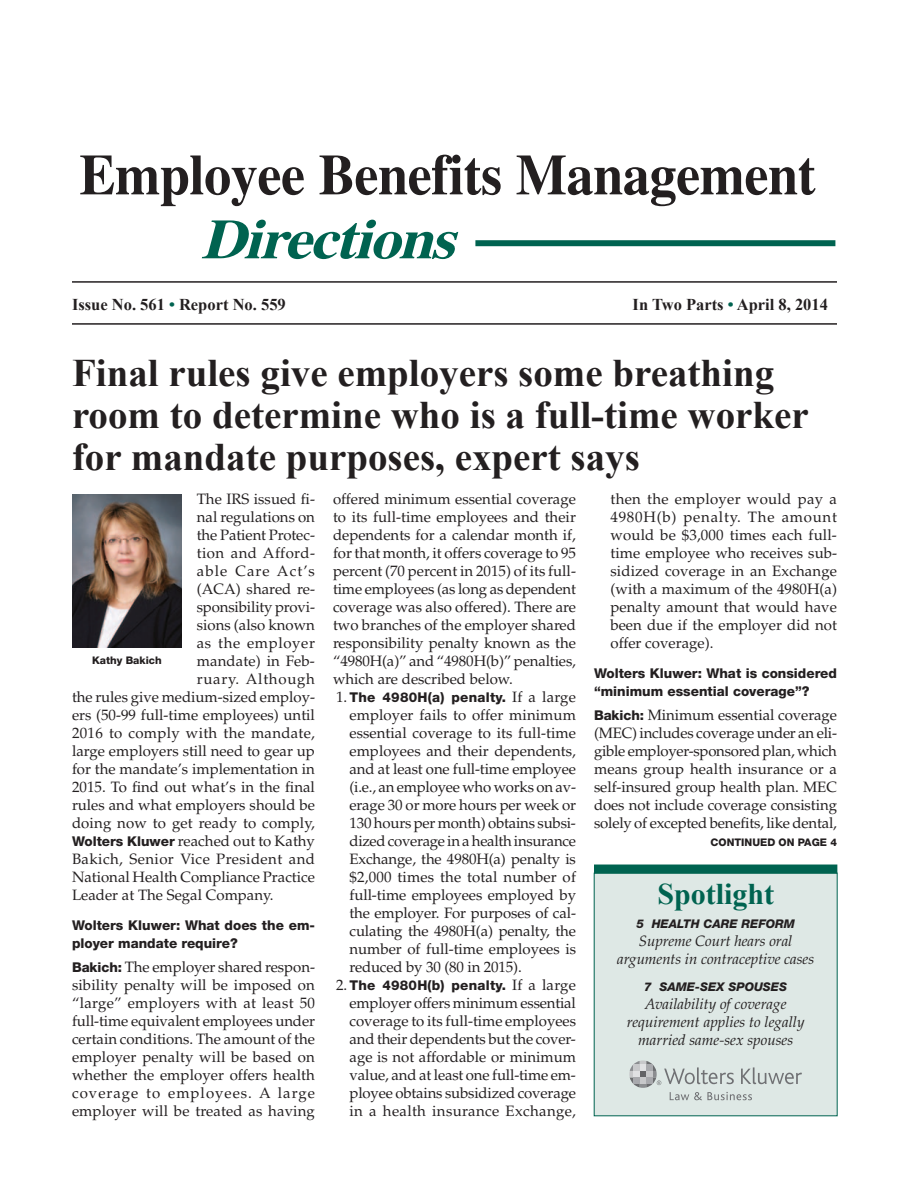
<style>
.page{position:relative;width:918px;height:1188px;background:#fff}
.page>*{position:absolute;margin:0;border:0;box-sizing:border-box;transform-origin:0 0}
.t1{font:700 39px/42px "Times New Roman";color:#231f20}
.t2{font:700 30px "Times New Roman";color:#006350}
.t3{font:700 16.5px "Times New Roman";color:#231f20}
.t4{font:15px/18px "Palatino";color:#231f20;text-align:justify}
.t5{font:italic 15px/18px "Palatino";color:#231f20;text-align:center}
.t6{font:15px "Palatino";letter-spacing:.03em;color:#231f20}
.t7{font:15px "Palatino";letter-spacing:.02em;color:#231f20}
.t8{font:15px "Palatino";letter-spacing:.05em;color:#231f20}
.t9{font:15px "Palatino";letter-spacing:.07em;color:#231f20}
.t10{font:15px "Palatino";letter-spacing:.04em;color:#231f20}
.t11{font:800 13.5px/18px "Helvetica Neue";color:#231f20}
.t12{font:800 13.5px "Helvetica Neue";letter-spacing:.02em;color:#231f20}
.t13{font:italic 800 12px "Helvetica Neue";color:#231f20}
.t14{font:800 10.5px "Helvetica Neue";color:#231f20}
.s1{color:#006350}
.s2{font-family:"Helvetica Neue";font-weight:800;font-size:13.5px}
.s3{font-family:"Palatino";font-weight:400;font-size:15px}
</style>
<div class="page">
<hr style="left:72px;top:281px;width:765px;height:2px;background:#231f20">
<hr style="left:72px;top:323px;width:765px;height:2px;background:#231f20">
<svg style="left:202px;top:220px;width:256px;height:39px"></svg>
<svg style="left:80px;top:156px;width:224px;height:50px"></svg>
<svg style="left:320px;top:155px;width:181px;height:40px"></svg>
<svg style="left:517px;top:156px;width:299px;height:50px"></svg>
<div style="left:475px;top:240px;width:360px;height:6px;background:#006350"></div>
<div style="left:594px;top:873px;width:243px;height:243px;background:#dee8e5"></div>
<div style="left:594px;top:865px;width:243px;height:9px;background:#006350"></div>
<svg style="left:629px;top:1060px;width:173px;height:40px"></svg>
<img style="left:72px;top:494px;width:110px;height:154px">
<p class="t3" style="left:72px;top:295px;width:215px">Issue No. 561 <span class="s1">•</span> Report No. 559</p>
<p class="t3" style="left:633px;top:295px;width:197px">In Two Parts <span class="s1">•</span> April 8, 2014</p>
<h1 class="t1" style="left:72px;top:352px;width:738px">Final rules give employers some breathing room to determine who is a full-time worker for mandate purposes, expert says</h1>
<p class="t4" style="left:197px;top:492px;width:120px">The IRS issued fi-</p>
<p class="t4" style="left:197px;top:510px;width:120px">nal regulations on</p>
<p class="t4" style="left:197px;top:528px;width:120px">the Patient Protec-</p>
<p class="t6" style="left:197px;top:547px;width:120px">tion and Afford-</p>
<p class="t9" style="left:197px;top:565px;width:120px">able Care Act’s</p>
<p class="t4" style="left:197px;top:582px;width:120px">(ACA) shared re-</p>
<p class="t4" style="left:197px;top:600px;width:120px">sponsibility provi-</p>
<p class="t4" style="left:197px;top:618px;width:120px">sions (also known</p>
<p class="t10" style="left:197px;top:637px;width:120px">as the employer</p>
<p class="t4" style="left:197px;top:654px;width:120px">mandate) in Feb-</p>
<p class="t8" style="left:197px;top:673px;width:120px">ruary. Although</p>
<p class="t4" style="left:72px;top:690px;width:245px">the rules give medium-sized employ-</p>
<p class="t4" style="left:72px;top:708px;width:245px">ers (50-99 full-time employees) until</p>
<p class="t7" style="left:72px;top:727px;width:244px">2016 to comply with the mandate,</p>
<p class="t4" style="left:72px;top:744px;width:245px">large employers still need to gear up</p>
<p class="t4" style="left:72px;top:762px;width:245px">for the mandate’s implementation in</p>
<p class="t4" style="left:72px;top:780px;width:244px">2015. To find out what’s in the final</p>
<p class="t4" style="left:72px;top:798px;width:244px">rules and what employers should be</p>
<p class="t4" style="left:72px;top:816px;width:244px">doing now to get ready to comply,</p>
<p class="t4" style="left:72px;top:834px;width:245px"><span class="s2">Wolters Kluwer</span> reached out to Kathy</p>
<p class="t6" style="left:72px;top:853px;width:245px">Bakich, Senior Vice President and</p>
<p class="t4" style="left:72px;top:870px;width:245px">National Health Compliance Practice</p>
<p class="t4" style="left:72px;top:888px;width:203px">Leader at The Segal Company.</p>
<p class="t11" style="left:72px;top:917px;width:245px">Wolters Kluwer: What does the em&shy;ployer mandate require?</p>
<p class="t4" style="left:72px;top:960px;width:245px"><span class="s2">Bakich:</span> The employer shared respon&shy;sibility penalty will be imposed on “large” employers with at least 50 full-time equivalent employees under certain conditions. The amount of the employer penalty will be based on whether the employer offers health coverage to employees. A large employer will be treated as having</p>
<p class="t4" style="left:333px;top:492px;width:245px">offered minimum essential coverage to its full-time employees and their dependents for a calendar month if, for that month, it offers coverage to 95 percent (70 percent in 2015) of its full&shy;time employees (as long as dependent coverage was also offered). There are two branches of the employer shared responsibility penalty known as the “4980H(a)” and “4980H(b)” penalties, which are described below.</p>
<p class="t12" style="left:336px;top:692px;width:242px"><span class="s3">1.</span> The 4980H(a) penalty. <span class="s3">If a large</span></p>
<p class="t4" style="left:350px;top:708px;width:228px">employer fails to offer minimum essential coverage to its full-time employees and their dependents, and at least one full-time employee (i.e., an employee who works on av&shy;erage 30 or more hours per week or 130 hours per month) obtains subsi&shy;dized coverage in a health insurance Exchange, the 4980H(a) penalty is $2,000 times the total number of full-time employees employed by the employer. For purposes of cal&shy;culating the 4980H(a) penalty, the number of full-time employees is reduced by 30 (80 in 2015).</p>
<p class="t12" style="left:336px;top:980px;width:241px"><span class="s3">2.</span> The 4980H(b) penalty. <span class="s3">If a large</span></p>
<p class="t4" style="left:350px;top:996px;width:228px">employer offers minimum essential coverage to its full-time employees and their dependents but the cover&shy;age is not affordable or minimum value, and at least one full-time em&shy;ployee obtains subsidized coverage in a health insurance Exchange,</p>
<p class="t4" style="left:610px;top:492px;width:228px">then the employer would pay a 4980H(b) penalty. The amount would be $3,000 times each full&shy;time employee who receives sub&shy;sidized coverage in an Exchange (with a maximum of the 4980H(a) penalty amount that would have been due if the employer did not offer coverage).</p>
<p class="t11" style="left:594px;top:665px;width:245px">Wolters Kluwer: What is considered “minimum essential coverage”?</p>
<p class="t4" style="left:594px;top:708px;width:245px"><span class="s2">Bakich:</span> Minimum essential coverage (MEC) includes coverage under an eli&shy;gible employer-sponsored plan, which means group health insurance or a self-insured group health plan. MEC does not include coverage consisting solely of excepted benefits, like dental,</p>
<p class="t14" style="left:92px;top:657px;width:71px">Kathy Bakich</p>
<p class="t14" style="left:711px;top:839px;width:128px">CONTINUED ON PAGE 4</p>
<h2 class="t2" style="left:657px;top:877px;width:118px">Spotlight</h2>
<p class="t13" style="left:637px;top:919px;width:160px">5 HEALTH CARE REFORM</p>
<p class="t5" style="left:617px;top:933px;width:199px">Supreme Court hears oral arguments in contraceptive cases</p>
<p class="t13" style="left:644px;top:982px;width:144px">7 SAME-SEX SPOUSES</p>
<p class="t5" style="left:627px;top:996px;width:179px">Availability of coverage requirement applies to legally married same-sex spouses</p>
</div>
